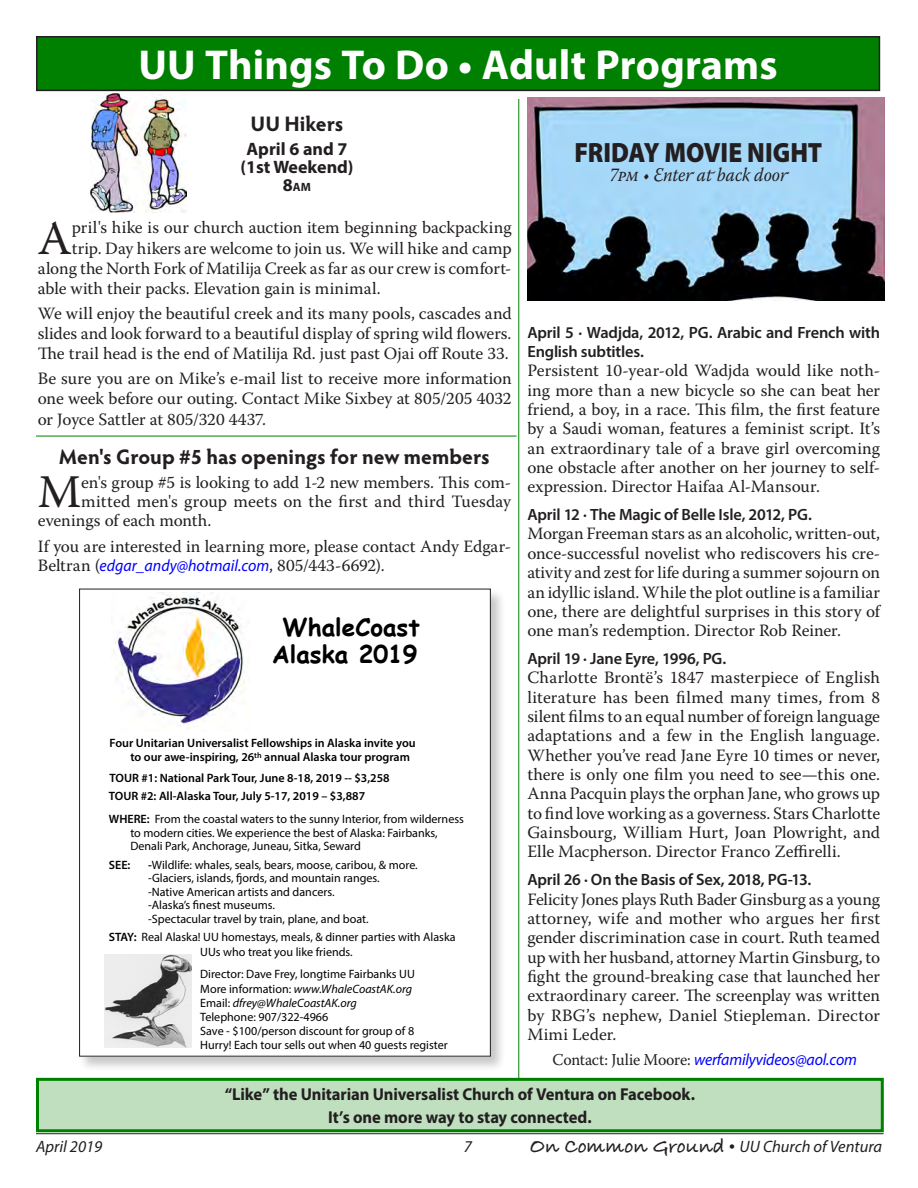
<style>
.page{position:relative;width:918px;height:1188px;background:#fff}
.page>*{position:absolute;margin:0;border:0;box-sizing:border-box;transform-origin:0 0}
.Body_Text_11_5_13_5{font:48px "Warnock Pro";color:#231f20}
.movietxt12_14_justif{font:46.65px "Warnock Pro";color:#231f20}
.UU_things_to_do_head{font:700 42px "Myriad Pro";letter-spacing:.005em;color:#fff}
.Header_italic_12_14{font:900 28.05px "Myriad Pro";letter-spacing:-.005em;color:#231f20;scale:.9 1}
.t1{font:700 24.15px/26.8px "Comic Sans MS";color:#000;text-align:center}
.Header-14_16-3aftr{font:700 21px "Hypatia Sans Pro";color:#231f20}
.Header_italic_12_14-2{font:italic 19.2px "Warnock Pro";color:#231f20;scale:.9 1}
.Header_11_12-semibol{font:700 18px/18px "Myriad Pro";color:#231f20;text-align:center}
.movietxt12_14_justif-2{font:17.25px/19.4px "Warnock Pro";color:#231f20;text-align:justify}
.Body_Text_11_5_13_5-2{font:17.25px/20.2px "Warnock Pro";color:#231f20;text-align:justify}
.Sermon_title{font:700 17.25px "Myriad Pro";letter-spacing:-.005em;color:#231f20;scale:.96 1}
.t2{font:italic 16.5px "Myriad Pro";color:#231f20}
.Body_text_12_14{font:italic 16.5px "Myriad Pro";letter-spacing:-.01em;color:#00f;scale:.96 1}
.Movie_title{font:600 16.35px/18.8px "Myriad Pro";letter-spacing:-.015em;color:#231f20}
.t3{font:12.15px/13.5px "Myriad Pro";color:#000}
.t4{font:600 12.15px/14.1px "Myriad Pro";color:#000}
.Header_11_12-semibol-2{font:700 12px "Myriad Pro";color:#231f20}
.s1{font-size:18px}
.s2{font-family:"Myriad Pro";font-style:italic;font-size:16.5px;color:#00f}
.s3{font-weight:600}
.s4{font-style:italic}
.s5{font-family:"Warnock Pro";font-style:normal;color:#231f20}
.s6{font-family:"Bradley Hand ITCTT";font-weight:700;font-style:normal;font-size:21px}
.s7{font-style:normal;font-size:21px}
</style>
<div class="page">
<hr style="left:36px;top:1133px;width:848px;height:1px;background:#231f20">
<div style="left:37px;top:37px;width:842px;height:53px;background:#008000"></div>
<div style="left:36px;top:36px;width:844px;height:55px;border:2px solid #231f20"></div>
<img style="left:527px;top:97px;width:357px;height:203px">
<hr style="left:518px;top:99px;width:1px;height:990px;background:#008000">
<hr style="left:36px;top:436px;width:481px;height:1px;background:#008000">
<div style="left:38px;top:1079px;width:844px;height:52px;background:#bfdfbf"></div>
<div style="left:36px;top:1078px;width:848px;height:54px;border:3px solid #008000"></div>
<img style="left:90px;top:94px;width:97px;height:119px">
<div style="left:78px;top:588px;width:428px;height:484px;background:#231f20;opacity:.25"></div>
<div style="left:80px;top:589px;width:405px;height:467px;background:#fff"></div>
<img style="left:113px;top:593px;width:137px;height:131px">
<img style="left:105px;top:955px;width:87px;height:93px">
<p class="UU_things_to_do_head" style="left:138px;top:38px;width:641px">UU Things To Do • Adult Programs</p>
<p class="Header-14_16-3aftr" style="left:251px;top:109px;width:94px">UU Hikers</p>
<p class="Header_11_12-semibol" style="left:240px;top:139px;width:115px">April 6 and 7 (1st Weekend)</p>
<p class="Header_11_12-semibol-2" style="left:283px;top:179px;width:30px"><span class="s1">8</span>AM</p>
<p class="Body_Text_11_5_13_5" style="left:38px;top:209px;width:36px">A</p>
<p class="Body_Text_11_5_13_5-2" style="left:72px;top:217px;width:441px">pril's hike is our church auction item beginning backpacking</p>
<p class="Body_Text_11_5_13_5-2" style="left:72px;top:237px;width:441px">trip. Day hikers are welcome to join us. We will hike and camp</p>
<p class="Body_Text_11_5_13_5-2" style="left:38px;top:258px;width:475px">along the North Fork of Matilija Creek as far as our crew is comfort-</p>
<p class="Body_Text_11_5_13_5-2" style="left:38px;top:278px;width:344px">able with their packs. Elevation gain is minimal.</p>
<p class="Body_Text_11_5_13_5-2" style="left:38px;top:303px;width:475px">We will enjoy the beautiful creek and its many pools, cascades and slides and look forward to a beautiful display of spring wild flowers.<br>The trail head is the end of Matilija Rd. just past Ojai off Route 33.</p>
<p class="Body_Text_11_5_13_5-2" style="left:38px;top:368px;width:475px">Be sure you are on Mike’s e-mail list to receive more information one week before our outing. Contact Mike Sixbey at 805/205 4032 or Joyce Sattler at 805/320 4437.</p>
<p class="Header-14_16-3aftr" style="left:59px;top:442px;width:432px">Men's Group #5 has openings for new members</p>
<p class="movietxt12_14_justif" style="left:38px;top:464px;width:45px">M</p>
<p class="movietxt12_14_justif-2" style="left:81px;top:472px;width:431px">en's group #5 is looking to add 1-2 new members. This com-</p>
<p class="movietxt12_14_justif-2" style="left:81px;top:491px;width:431px">mitted men's group meets on the first and third Tuesday</p>
<p class="movietxt12_14_justif-2" style="left:38px;top:511px;width:175px">evenings of each month.</p>
<p class="movietxt12_14_justif-2" style="left:38px;top:536px;width:475px">If you are interested in learning more, please contact Andy Edgar-<br>Beltran (<span class="s2">edgar_andy@hotmail.com</span>, 805/443-6692).</p>
<p class="t1" style="left:272px;top:613px;width:149px">WhaleCoast<br>Alaska 2019</p>
<p class="t4" style="left:130px;top:735px;width:287px;text-indent:-21px">Four Unitarian Universalist Fellowships in Alaska invite you to our awe-inspiring, 26<sup>th</sup> annual Alaska tour program</p>
<p class="t4" style="left:109px;top:769px;width:282px;line-height:18.1px">TOUR #1: National Park Tour, June 8-18, 2019 -- $3,258<br>TOUR #2: All-Alaska Tour, July 5-17, 2019 – $3,887</p>
<p class="t3" style="left:130px;top:812px;width:335px;text-indent:-22px"><span class="s3">WHERE:</span> From the coastal waters to the sunny Interior, from wilderness to modern cities. We experience the best of Alaska: Fairbanks,<br>Denali Park, Anchorage, Juneau, Sitka, Seward</p>
<p class="t4" style="left:109px;top:858px;width:23px">SEE:</p>
<p class="t3" style="left:148px;top:858px;width:271px"><span class="s3">-</span>Wildlife: whales, seals, bears, moose, caribou, &amp; more. -Glaciers, islands, fjords, and mountain ranges. -Native American artists and dancers.<br>-Alaska’s finest museums.<br>-Spectacular travel by train, plane, and boat.</p>
<p class="t3" style="left:200px;top:929px;width:257px;line-height:15.5px;text-indent:-91px"><span class="s3">STAY:</span> Real Alaska! UU homestays, meals, &amp; dinner parties with Alaska<br>UUs who treat you like friends.</p>
<p class="t3" style="left:200px;top:967px;width:249px;line-height:14.1px">Director: Dave Frey, longtime Fairbanks UU<br>More information: <span class="s4">www.WhaleCoastAK.org<br></span>Email: <span class="s4">dfrey@WhaleCoastAK.org<br></span>Telephone: 907/322-4966<br>Save - $100/person discount for group of 8<br>Hurry! Each tour sells out when 40 guests register</p>
<p class="Header_italic_12_14" style="left:574px;top:134px;width:277px">FRIDAY MOVIE NIGHT</p>
<p class="Header_italic_12_14-2" style="left:609px;top:164px;width:199px">7pm • Enter at back door</p>
<p class="Movie_title" style="left:527px;top:323px;width:354px">April 5 · Wadjda, 2012, PG. Arabic and French with<br>English subtitles.</p>
<p class="movietxt12_14_justif-2" style="left:527px;top:361px;width:354px">Persistent 10-year-old Wadjda would like noth&shy;ing more than a new bicycle so she can beat her friend, a boy, in a race. This film, the first feature by a Saudi woman, features a feminist script. It’s an extraordinary tale of a brave girl overcoming one obstacle after another on her journey to self&shy;expression. Director Haifaa Al-Mansour.</p>
<p class="Movie_title" style="left:527px;top:505px;width:286px">April 12 · The Magic of Belle Isle, 2012, PG.</p>
<p class="movietxt12_14_justif-2" style="left:527px;top:524px;width:354px">Morgan Freeman stars as an alcoholic, written-out, once-successful novelist who rediscovers his cre&shy;ativity and zest for life during a summer sojourn on an idyllic island. While the plot outline is a familiar one, there are delightful surprises in this story of one man’s redemption. Director Rob Reiner.</p>
<p class="Movie_title" style="left:527px;top:649px;width:201px">April 19 · Jane Eyre, 1996, PG.</p>
<p class="movietxt12_14_justif-2" style="left:527px;top:668px;width:354px">Charlotte Brontë’s 1847 masterpiece of English literature has been filmed many times, from 8 silent films to an equal number of foreign language adaptations and a few in the English language.<br>Whether you’ve read Jane Eyre 10 times or never, there is only one film you need to see—this one.<br>Anna Pacquin plays the orphan Jane, who grows up to find love working as a governess. Stars Charlotte Gainsbourg, William Hurt, Joan Plowright, and Elle Macpherson. Director Franco Zeffirelli.</p>
<p class="Movie_title" style="left:527px;top:870px;width:286px">April 26 · On the Basis of Sex, 2018, PG-13.</p>
<p class="movietxt12_14_justif-2" style="left:527px;top:889px;width:354px">Felicity Jones plays Ruth Bader Ginsburg as a young attorney, wife and mother who argues her first gender discrimination case in court. Ruth teamed up with her husband, attorney Martin Ginsburg, to fight the ground-breaking case that launched her extraordinary career. The screenplay was written by RBG’s nephew, Daniel Stiepleman. Director Mimi Leder.</p>
<p class="Body_text_12_14" style="left:552px;top:1049px;width:319px"><span class="s5">Contact: Julie Moore:</span> werfamilyvideos@aol.com</p>
<p class="Sermon_title" style="left:225px;top:1083px;width:491px">“Like” the Unitarian Universalist Church of Ventura on Facebook.</p>
<p class="Sermon_title" style="left:328px;top:1106px;width:276px">It’s one more way to stay connected.</p>
<p class="t2" style="left:36px;top:1136px;width:68px">April 2019</p>
<p class="t2" style="left:464px;top:1136px;width:10px">7</p>
<p class="t2" style="left:530px;top:1136px;width:354px"><span class="s6">On Common Ground</span> <span class="s7">•</span> UU Church of Ventura</p>
</div>
